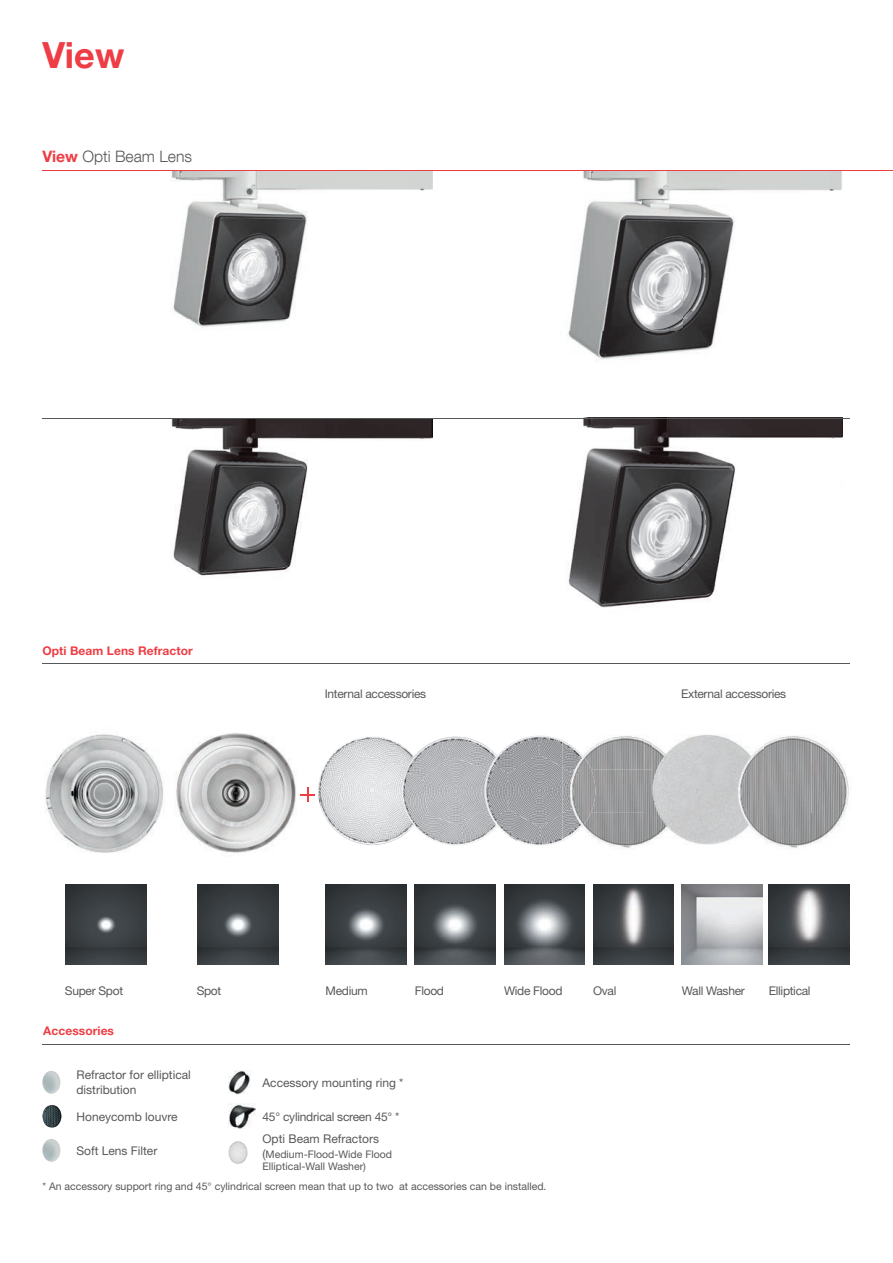
<style>
.page{position:relative;width:893px;height:1263px;background:#fff}
.page>*{position:absolute;margin:0;border:0;box-sizing:border-box;transform-origin:0 0}
.t1{font:700 36px "Helvetica Neue LT Com";color:#ee3d44}
.t2{font:300 15.75px "Helvetica Neue LT Com";color:#57585a}
.t3{font:12px/22.5px "Helvetica Neue LT Std";letter-spacing:-.02em;color:#57585a}
.t4{font:12px/14.4px "Helvetica Neue LT Std";color:#57585a}
.t5{font:700 12px "Helvetica Neue LT Std";letter-spacing:.005em;color:#ee3d44}
.t6{font:10.5px/12.6px "Helvetica Neue LT Std";color:#57585a}
.s1{font-weight:700;color:#ee3d44}
.s2{font-size:12px}
</style>
<div class="page">
<img style="left:568px;top:171px;width:274px;height:190px">
<img style="left:171px;top:171px;width:261px;height:157px">
<img style="left:568px;top:419px;width:275px;height:189px">
<img style="left:171px;top:419px;width:261px;height:157px">
<hr style="left:43px;top:170px;width:850px;height:1px;background:#ee3d44">
<hr style="left:43px;top:418px;width:807px;height:1px;background:#57585a">
<hr style="left:43px;top:663px;width:807px;height:1px;background:#57585a">
<img style="left:45px;top:734px;width:118px;height:119px">
<img style="left:176px;top:733px;width:120px;height:120px">
<hr style="left:42px;top:1044px;width:808px;height:1px;background:#57585a">
<img style="left:42px;top:1071px;width:18px;height:23px">
<img style="left:42px;top:1105px;width:20px;height:22px">
<img style="left:42px;top:1139px;width:18px;height:23px">
<img style="left:228px;top:1070px;width:22px;height:24px">
<img style="left:228px;top:1104px;width:27px;height:25px">
<img style="left:228px;top:1141px;width:19px;height:23px">
<img style="left:318px;top:736px;width:108px;height:109px;border-radius:54px">
<img style="left:402px;top:736px;width:109px;height:109px;border-radius:55px">
<img style="left:484px;top:735px;width:79px;height:111px">
<svg style="left:301px;top:787px;width:14px;height:15px"></svg>
<img style="left:595px;top:812px;width:49px;height:36px">
<img style="left:644px;top:769px;width:8px;height:75px">
<img style="left:595px;top:769px;width:49px;height:43px">
<img style="left:595px;top:736px;width:57px;height:33px">
<img style="left:563px;top:741px;width:32px;height:100px">
<img style="left:769px;top:884px;width:81px;height:81px">
<img style="left:593px;top:884px;width:81px;height:81px">
<img style="left:682px;top:884px;width:81px;height:81px">
<img style="left:326px;top:884px;width:80px;height:81px">
<img style="left:415px;top:884px;width:81px;height:81px">
<img style="left:504px;top:884px;width:81px;height:81px">
<img style="left:198px;top:884px;width:80px;height:81px">
<img style="left:66px;top:884px;width:81px;height:81px">
<img style="left:652px;top:735px;width:111px;height:110px">
<img style="left:730px;top:812px;width:82px;height:36px">
<img style="left:812px;top:769px;width:37px;height:74px">
<img style="left:763px;top:769px;width:49px;height:43px">
<img style="left:730px;top:735px;width:114px;height:34px">
<h1 class="t1" style="left:43px;top:33px;width:83px">View</h1>
<h2 class="t2" style="left:43px;top:146px;width:151px"><span class="s1">View</span> Opti Beam Lens</h2>
<p class="t5" style="left:43px;top:643px;width:152px">Opti Beam Lens Refractor</p>
<p class="t3" style="left:325px;top:682px;width:103px">Internal accessories</p>
<p class="t3" style="left:681px;top:682px;width:107px">External accessories</p>
<p class="t3" style="left:65px;top:979px;width:60px">Super Spot</p>
<p class="t3" style="left:197px;top:979px;width:26px">Spot</p>
<p class="t3" style="left:326px;top:979px;width:44px">Medium</p>
<p class="t3" style="left:415px;top:979px;width:31px">Flood</p>
<p class="t3" style="left:504px;top:979px;width:60px">Wide Flood</p>
<p class="t3" style="left:593px;top:979px;width:25px">Oval</p>
<p class="t3" style="left:682px;top:979px;width:64px">Wall Washer</p>
<p class="t3" style="left:769px;top:979px;width:43px">Elliptical</p>
<p class="t5" style="left:43px;top:1023px;width:72px">Accessories</p>
<p class="t4" style="left:76px;top:1068px;width:116px">Refractor for elliptical distribution</p>
<p class="t4" style="left:76px;top:1109px;width:103px">Honeycomb louvre</p>
<p class="t4" style="left:76px;top:1143px;width:82px">Soft Lens Filter</p>
<p class="t4" style="left:263px;top:1075px;width:142px">Accessory mounting ring *</p>
<p class="t3" style="left:263px;top:1105px;width:138px">45° cylindrical screen 45° *<br>Opti Beam Refractors</p>
<p class="t6" style="left:263px;top:1147px;width:131px"><span class="s2">(</span>Medium-Flood-Wide Flood<br>Elliptical-Wall Washer)</p>
<p class="t6" style="left:42px;top:1179px;width:506px">* An accessory support ring and 45° cylindrical screen mean that up to two at accessories can be installed.</p>
</div>
